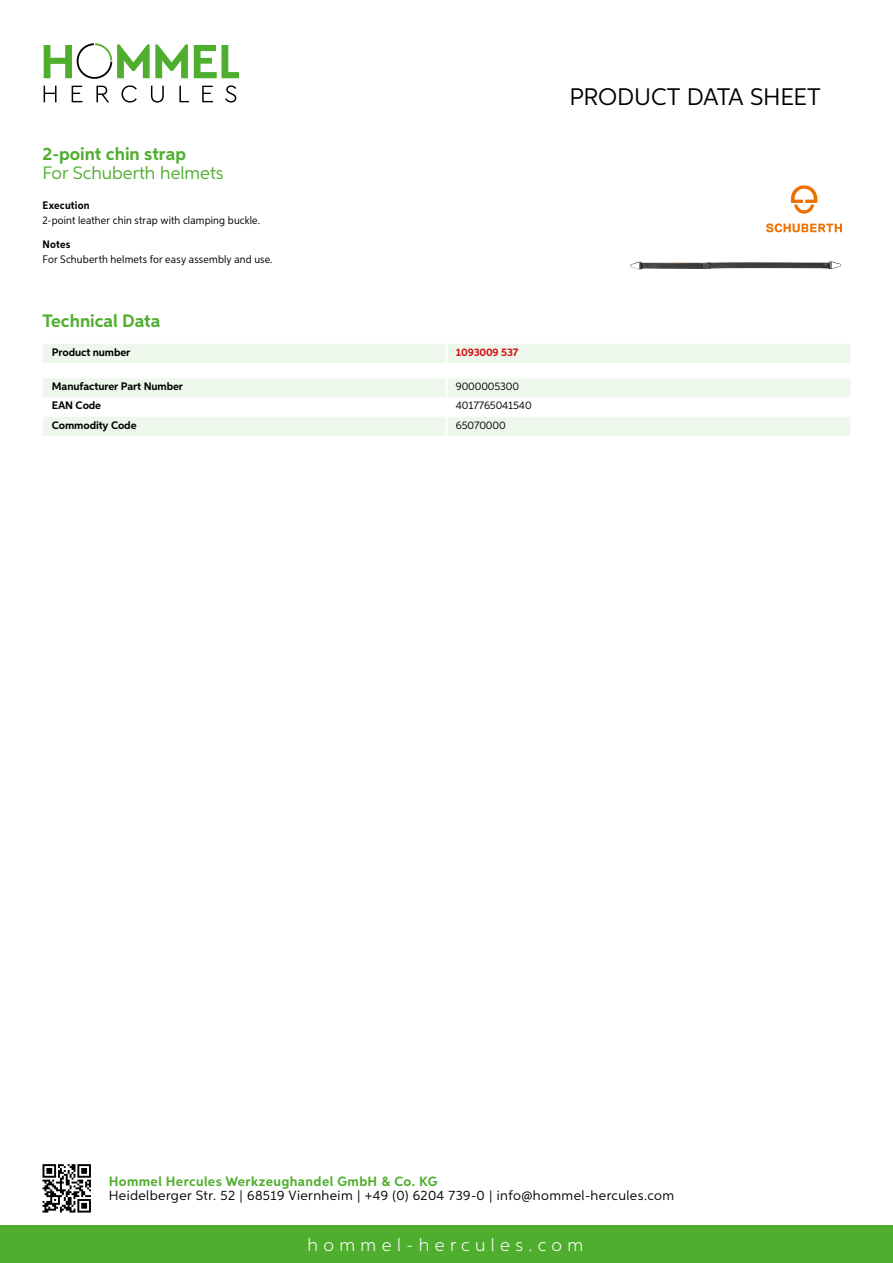
<style>
.page{position:relative;width:893px;height:1263px;background:#fff}
.page>*{position:absolute;margin:0;border:0;box-sizing:border-box;transform-origin:0 0}
.t1{font:24px "Aspira";letter-spacing:-.01em;color:#000}
.t2{font:700 18px "Aspira";color:#50ae2f}
.t3{font:300 18px "Aspira";letter-spacing:.3em;color:#fff}
.t4{font:18px "Aspira";color:#50ae2f}
.t5{font:13.5px "Aspira";letter-spacing:.03em;color:#000}
.t6{font:700 13.5px "Aspira";letter-spacing:.03em;color:#50ae2f}
.t7{font:10.95px "Aspira Nar";letter-spacing:.015em;color:#000}
.t8{font:700 10.95px "Aspira";letter-spacing:-.01em;color:#000}
.t9{font:10.95px "Aspira";letter-spacing:-.01em;color:#000}
.t10{font:700 10.95px "Aspira Nar";letter-spacing:.015em;color:#000}
.t11{font:700 10.95px "Aspira";letter-spacing:-.01em;color:#cd1013}
</style>
<div class="page">
<div style="left:0;top:1226px;width:893px;height:37px;background:#50ae2f"></div>
<svg style="left:43px;top:1164px;width:48px;height:48px"></svg>
<svg style="left:194px;top:45px;width:45px;height:33px"></svg>
<svg style="left:44px;top:43px;width:144px;height:36px"></svg>
<svg style="left:44px;top:86px;width:13px;height:16px"></svg>
<svg style="left:72px;top:86px;width:10px;height:16px"></svg>
<svg style="left:96px;top:86px;width:13px;height:16px"></svg>
<svg style="left:121px;top:85px;width:16px;height:18px"></svg>
<svg style="left:151px;top:86px;width:13px;height:17px"></svg>
<svg style="left:179px;top:86px;width:10px;height:16px"></svg>
<svg style="left:202px;top:86px;width:11px;height:16px"></svg>
<svg style="left:225px;top:85px;width:11px;height:18px"></svg>
<div style="left:43px;top:344px;width:807px;height:19px;background:#eef7eb"></div>
<hr style="left:445px;top:344px;width:3px;height:19px;background:#fff">
<svg style="left:43px;top:378px;width:807px;height:58px"></svg>
<hr style="left:445px;top:417px;width:3px;height:19px;background:#fff">
<svg style="left:766px;top:223px;width:76px;height:9px"></svg>
<svg style="left:791px;top:185px;width:26px;height:29px"></svg>
<h2 class="t2" style="left:43px;top:142px;width:145px">2-point chin strap</h2>
<h2 class="t4" style="left:43px;top:162px;width:183px">For Schuberth helmets</h2>
<p class="t10" style="left:43px;top:199px;width:49px">Execution</p>
<p class="t7" style="left:43px;top:214px;width:219px">2-point leather chin strap with clamping buckle.</p>
<p class="t10" style="left:43px;top:237px;width:29px">Notes</p>
<p class="t7" style="left:43px;top:252px;width:232px">For Schuberth helmets for easy assembly and use.</p>
<h2 class="t2" style="left:43px;top:310px;width:120px">Technical Data</h2>
<p class="t8" style="left:52px;top:345px;width:80px">Product number</p>
<p class="t11" style="left:456px;top:345px;width:64px">1093009 537</p>
<p class="t8" style="left:52px;top:380px;width:133px">Manufacturer Part Number</p>
<p class="t9" style="left:456px;top:380px;width:65px">9000005300</p>
<p class="t8" style="left:52px;top:399px;width:51px">EAN Code</p>
<p class="t9" style="left:456px;top:399px;width:77px">4017765041540</p>
<p class="t8" style="left:52px;top:418px;width:86px">Commodity Code</p>
<p class="t9" style="left:456px;top:418px;width:51px">65070000</p>
<h1 class="t1" style="left:569px;top:82px;width:253px">Product data sh eet</h1>
<p class="t6" style="left:109px;top:1172px;width:330px">Hommel Hercules Werkzeughandel GmbH &amp; Co. KG</p>
<p class="t5" style="left:109px;top:1187px;width:567px">Heidelberger Str. 52 | 68519 Viernheim | +49 (0) 6204 739-0 | info@hommel-hercules.com</p>
<h2 class="t3" style="left:307px;top:1234px;width:277px">hommel-hercules.com</h2>
</div>
